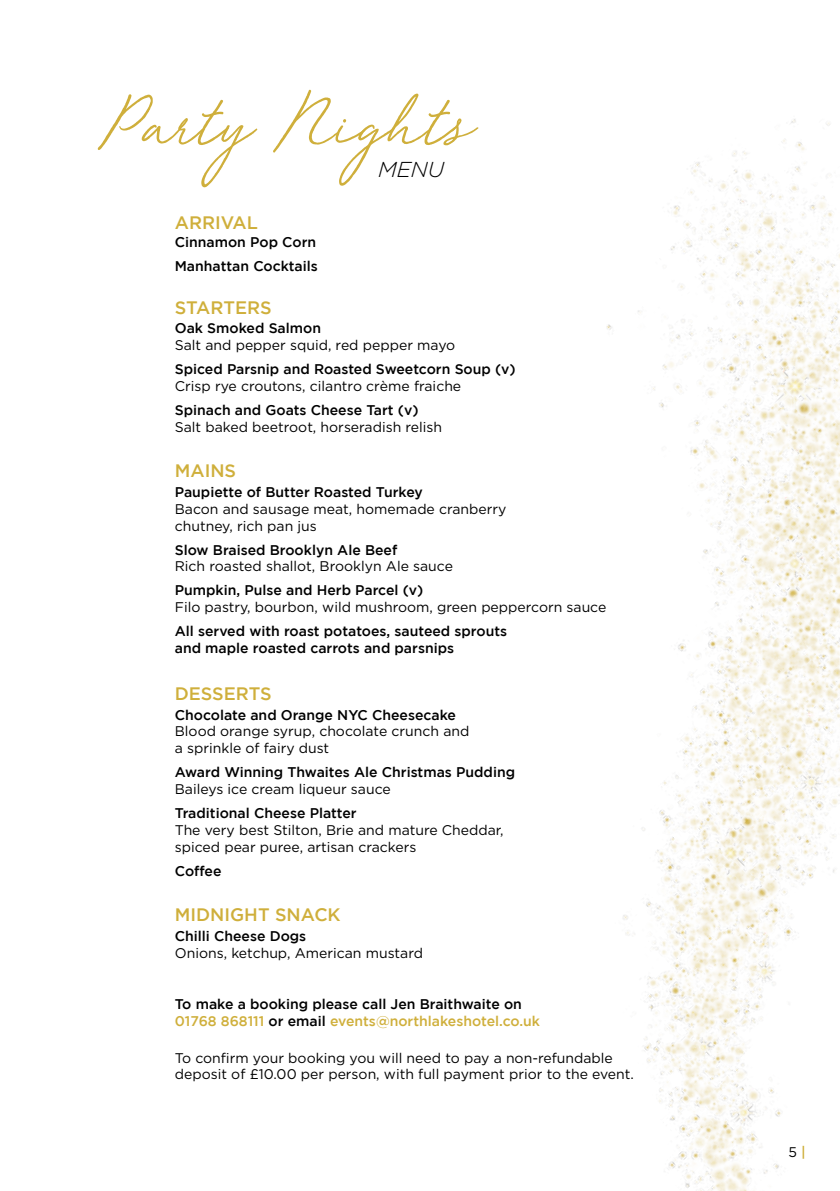
<style>
.page{position:relative;width:840px;height:1191px;background:#fff}
.page>*{position:absolute;margin:0;border:0;box-sizing:border-box;transform-origin:0 0}
.t1{font:62.6px "Red Vevet";color:#cfaf3b}
.t2{font:italic 300 21.6px "Gotham";color:#000}
.t3{font:500 18px "Gotham";color:#cfaf3b}
.t4{font:14px/16.8px "Gotham HTF";color:#000}
.t5{font:500 14px/16.8px "Gotham";color:#000}
.s1{color:#cfaf3b}
.s2{font-family:"Gotham";font-weight:500;color:#cfaf3b}
</style>
<div class="page">
<img style="left:606px;top:119px;width:233px;height:1072px">
<h1 class="t1" style="left:104px;top:81px;width:370px">Party Nights</h1>
<h2 class="t2" style="left:378px;top:158px;width:67px">MENU</h2>
<p class="t3" style="left:175px;top:212px;width:85px">ARRIVAL</p>
<p class="t5" style="left:175px;top:230px;width:144px;line-height:24px">Cinnamon Pop Corn<br>Manhattan Cocktails</p>
<p class="t3" style="left:175px;top:297px;width:98px">STARTERS</p>
<p class="t5" style="left:175px;top:320px;width:148px">Oak Smoked Salmon</p>
<p class="t4" style="left:175px;top:337px;width:282px">Salt and pepper squid, red pepper mayo</p>
<p class="t5" style="left:175px;top:360px;width:342px">Spiced Parsnip and Roasted Sweetcorn Soup (v)</p>
<p class="t4" style="left:175px;top:377px;width:288px">Crisp rye croutons, cilantro crème fraiche</p>
<p class="t5" style="left:175px;top:401px;width:245px">Spinach and Goats Cheese Tart (v)</p>
<p class="t4" style="left:175px;top:418px;width:269px">Salt baked beetroot, horseradish relish</p>
<p class="t3" style="left:175px;top:460px;width:63px">MAINS</p>
<p class="t5" style="left:175px;top:483px;width:249px">Paupiette of Butter Roasted Turkey</p>
<p class="t4" style="left:175px;top:500px;width:333px">Bacon and sausage meat, homemade cranberry chutney, rich pan jus</p>
<p class="t5" style="left:175px;top:541px;width:224px">Slow Braised Brooklyn Ale Beef</p>
<p class="t4" style="left:175px;top:558px;width:279px">Rich roasted shallot, Brooklyn Ale sauce</p>
<p class="t5" style="left:175px;top:582px;width:250px">Pumpkin, Pulse and Herb Parcel (v)</p>
<p class="t4" style="left:175px;top:598px;width:433px">Filo pastry, bourbon, wild mushroom, green peppercorn sauce</p>
<p class="t5" style="left:175px;top:622px;width:333px">All served with roast potatoes, sauteed sprouts and maple roasted carrots and parsnips</p>
<p class="t3" style="left:175px;top:683px;width:98px">DESSERTS</p>
<p class="t5" style="left:175px;top:706px;width:282px">Chocolate and Orange NYC Cheesecake</p>
<p class="t4" style="left:175px;top:723px;width:296px">Blood orange syrup, chocolate crunch and a sprinkle of fairy dust</p>
<p class="t5" style="left:175px;top:763px;width:341px">Award Winning Thwaites Ale Christmas Pudding</p>
<p class="t4" style="left:175px;top:780px;width:217px">Baileys ice cream liqueur sauce</p>
<p class="t5" style="left:175px;top:804px;width:183px">Traditional Cheese Platter</p>
<p class="t4" style="left:175px;top:821px;width:330px">The very best Stilton, Brie and mature Cheddar, spiced pear puree, artisan crackers</p>
<p class="t5" style="left:175px;top:862px;width:48px">Coffee</p>
<p class="t3" style="left:175px;top:904px;width:167px">MIDNIGHT SNACK</p>
<p class="t5" style="left:175px;top:927px;width:133px">Chilli Cheese Dogs</p>
<p class="t4" style="left:175px;top:944px;width:249px">Onions, ketchup, American mustard</p>
<p class="t5" style="left:175px;top:995px;width:366px">To make a booking please call Jen Braithwaite on<br><span class="s1">01768 868111</span> or email <span class="s1">events@northlakeshotel.co.uk</span></p>
<p class="t4" style="left:175px;top:1049px;width:460px">To confirm your booking you will need to pay a non-refundable deposit of £10.00 per person, with full payment prior to the event.</p>
<p class="t4" style="left:788px;top:1143px;width:19px">5 <span class="s2">|</span></p>
</div>
